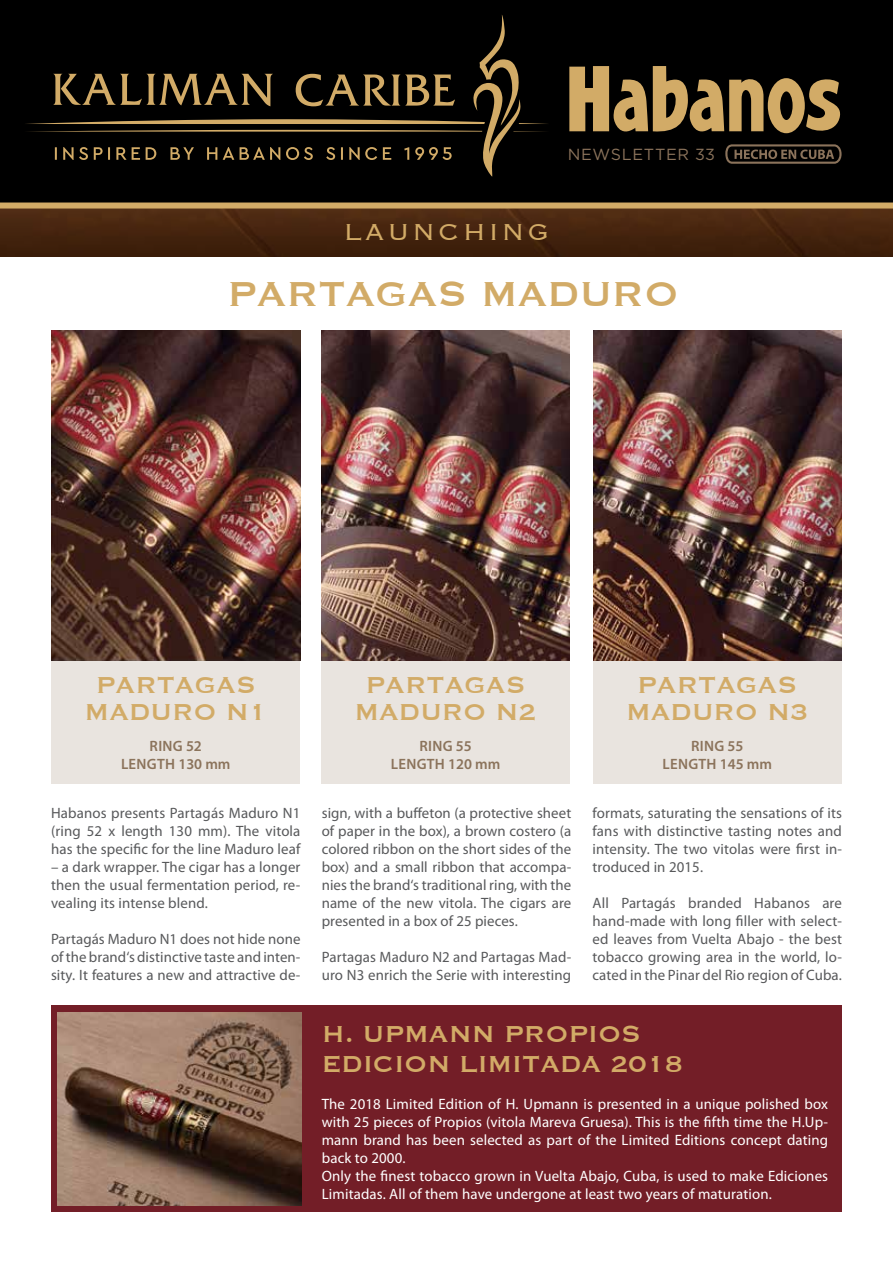
<style>
.page{position:relative;width:893px;height:1263px;background:#fff}
.page>*{position:absolute;margin:0;border:0;box-sizing:border-box;transform-origin:0 0}
.t1{font:45px "Copperplate";color:#d2ab67}
.t2{font:30px/27px "Copperplate";color:#d2ab67;text-align:center}
.t3{font:300 30px "Copperplate";letter-spacing:.1em;color:#d2ab67}
.t4{font:16.05px "Gotham Pro";letter-spacing:.045em;color:#8b735b}
.t5{font:15px/18px "Myriad Pro";letter-spacing:.01em;color:#58595b;text-align:justify}
.t6{font:15px/18px "Myriad Pro";letter-spacing:.01em;color:#fff}
.t7{font:600 15px/18px "Myriad Pro";letter-spacing:.02em;color:#8b735b;text-align:center}
</style>
<div class="page">
<div style="left:51px;top:1006px;width:791px;height:206px;background:#731e27"></div>
<div style="left:593px;top:621px;width:249px;height:162px;background:#e9e4df"></div>
<div style="left:321px;top:621px;width:249px;height:162px;background:#e9e4df"></div>
<div style="left:51px;top:621px;width:249px;height:162px;background:#e9e4df"></div>
<img style="left:0;top:209px;width:893px;height:47px">
<div style="left:0;top:0;width:893px;height:206px;background:#000"></div>
<div style="left:0;top:203px;width:893px;height:6px;background:#d2ab67"></div>
<svg style="left:569px;top:66px;width:273px;height:98px"></svg>
<img style="left:52px;top:330px;width:248px;height:330px">
<svg style="left:26px;top:15px;width:522px;height:162px"></svg>
<img style="left:321px;top:330px;width:249px;height:330px">
<img style="left:593px;top:330px;width:249px;height:330px">
<img style="left:57px;top:1012px;width:245px;height:193px">
<p class="t4" style="left:568px;top:146px;width:149px">NEWSLETTER 33</p>
<h2 class="t3" style="left:344px;top:213px;width:207px">LAUNCHING</h2>
<h1 class="t1" style="left:227px;top:265px;width:453px">PARTAGAS MADURO</h1>
<h2 class="t2" style="left:85px;top:669px;width:184px">PARTAGAS<br>MADURO N1</h2>
<p class="t7" style="left:121px;top:737px;width:111px">RING 52<br>LENGTH 130 mm</p>
<p class="t5" style="left:51px;top:804px;width:251px">Habanos presents Partagás Maduro N1 (ring 52 x length 130 mm). The vitola has the specific for the line Maduro leaf</p>
<p class="t5" style="left:51px;top:858px;width:251px">– a dark wrapper. The cigar has a longer then the usual fermentation period, re&shy;vealing its intense blend.</p>
<p class="t5" style="left:51px;top:930px;width:251px">Partagás Maduro N1 does not hide none of the brand‘s distinctive taste and inten&shy;sity. It features a new and attractive de-</p>
<h2 class="t2" style="left:354px;top:669px;width:184px">PARTAGAS<br>MADURO N2</h2>
<p class="t7" style="left:391px;top:737px;width:111px">RING 55<br>LENGTH 120 mm</p>
<p class="t5" style="left:322px;top:804px;width:251px">sign, with a buffeton (a protective sheet of paper in the box), a brown costero (a colored ribbon on the short sides of the box) and a small ribbon that accompa&shy;nies the brand‘s traditional ring, with the name of the new vitola. The cigars are presented in a box of 25 pieces.</p>
<p class="t5" style="left:322px;top:948px;width:251px">Partagas Maduro N2 and Partagas Mad&shy;uro N3 enrich the Serie with interesting</p>
<h2 class="t2" style="left:626px;top:669px;width:184px">PARTAGAS<br>MADURO N3</h2>
<p class="t7" style="left:662px;top:737px;width:111px">RING 55<br>LENGTH 145 mm</p>
<p class="t5" style="left:592px;top:804px;width:251px">formats, saturating the sensations of its fans with distinctive tasting notes and intensity. The two vitolas were first in&shy;troduced in 2015.</p>
<p class="t5" style="left:592px;top:894px;width:251px">All Partagás branded Habanos are hand-made with long filler with select&shy;ed leaves from Vuelta Abajo - the best tobacco growing area in the world, lo&shy;cated in the Pinar del Rio region of Cuba.</p>
<h2 class="t2" style="left:322px;top:1017px;width:363px;line-height:30px;text-align:left">H. UPMANN PROPIOS<br>EDICION LIMITADA 2018</h2>
<p class="t6" style="left:322px;top:1095px;width:508px">The 2018 Limited Edition of H. Upmann is presented in a unique polished box with 25 pieces of Propios (vitola Mareva Gruesa). This is the fifth time the H.Up&shy;mann brand has been selected as part of the Limited Editions concept dating back to 2000.<br>Only the finest tobacco grown in Vuelta Abajo, Cuba, is used to make Ediciones Limitadas. All of them have undergone at least two years of maturation.</p>
</div>
